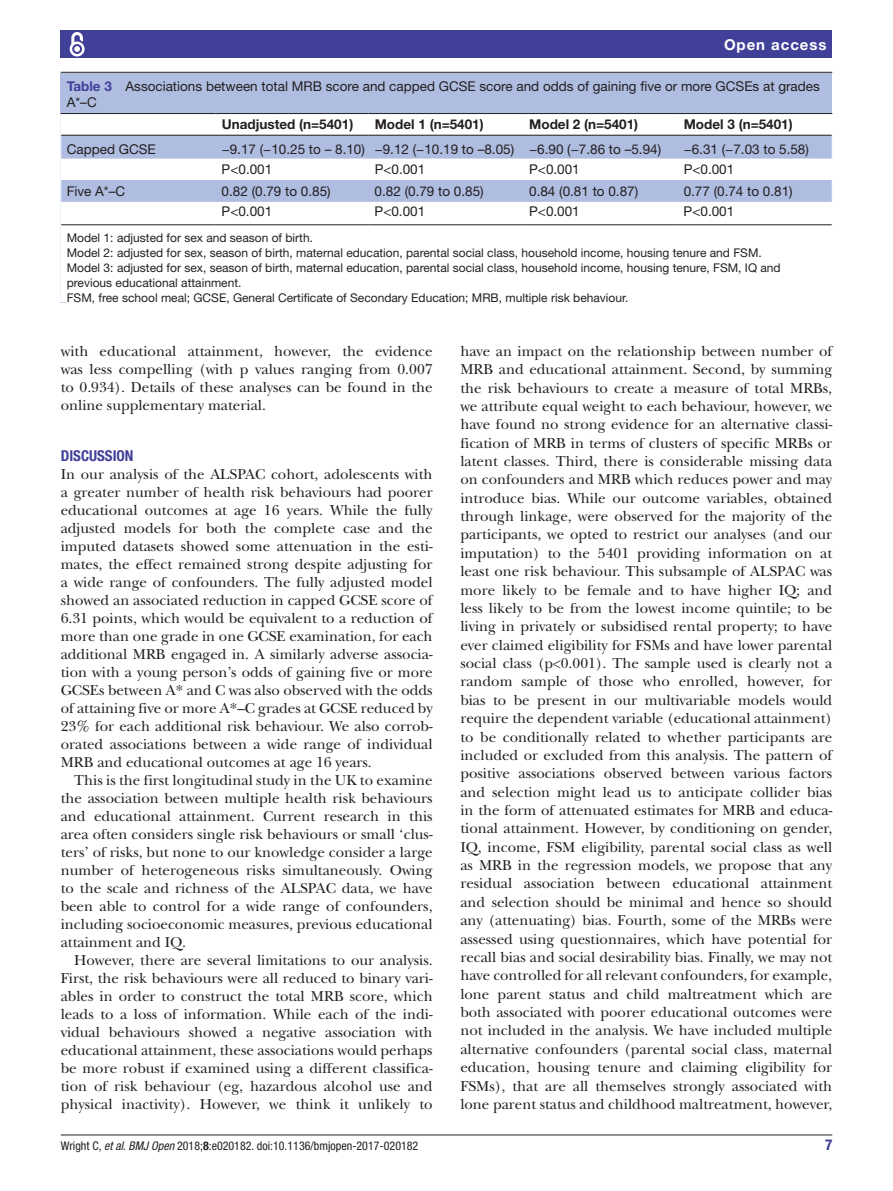
<style>
.page{position:relative;width:893px;height:1191px;background:#fff}
.page>*{position:absolute;margin:0;border:0;box-sizing:border-box;transform-origin:0 0}
.t1{font:15px/18.3px "New Baskerville";color:#231f20;text-align:justify}
.t2{font:700 condensed 15px "Helvetica Neue LT Std";color:#414099}
.t3{font:700 15px "Helvetica Neue LT Std";letter-spacing:.065em;color:#fff}
.t4{font:13.5px/16.5px "Helvetica Neue LT Std";color:#231f20}
.t5{font:700 13.5px "Helvetica Neue LT Std";color:#231f20}
.t6{font:12px/15px "Helvetica Neue LT Std";color:#231f20}
.t7{font:condensed 12px "Helvetica Neue LT Std";color:#231f20}
.s1{font-weight:700;color:#414099}
.s2{font-style:italic}
.s3{font-weight:700}
</style>
<div class="page">
<hr style="left:61px;top:1134px;width:771px;height:1px;background:#231f20">
<div style="left:61px;top:31px;width:771px;height:27px;background:#414099"></div>
<svg style="left:69px;top:32px;width:16px;height:25px"></svg>
<div style="left:61px;top:73px;width:771px;height:229px;background:#afbde1"></div>
<hr style="left:61px;top:72px;width:771px;height:1px;background:#231f20">
<div style="left:61px;top:114px;width:771px;height:188px;background:#fff"></div>
<svg style="left:61px;top:136px;width:771px;height:66px"></svg>
<hr style="left:61px;top:113px;width:155px;height:1px;background:#231f20">
<hr style="left:61px;top:135px;width:155px;height:1px;background:#231f20">
<hr style="left:216px;top:113px;width:153px;height:1px;background:#231f20">
<hr style="left:216px;top:135px;width:153px;height:1px;background:#231f20">
<hr style="left:369px;top:113px;width:154px;height:1px;background:#231f20">
<hr style="left:369px;top:135px;width:154px;height:1px;background:#231f20">
<hr style="left:523px;top:113px;width:155px;height:1px;background:#231f20">
<hr style="left:523px;top:135px;width:155px;height:1px;background:#231f20">
<hr style="left:678px;top:113px;width:154px;height:1px;background:#231f20">
<hr style="left:678px;top:135px;width:154px;height:1px;background:#231f20">
<hr style="left:216px;top:224px;width:153px;height:1px;background:#231f20">
<hr style="left:369px;top:224px;width:154px;height:1px;background:#231f20">
<hr style="left:523px;top:224px;width:155px;height:1px;background:#231f20">
<hr style="left:61px;top:224px;width:155px;height:1px;background:#231f20">
<hr style="left:678px;top:224px;width:154px;height:1px;background:#231f20">
<svg style="left:60px;top:114px;width:1px;height:111px"></svg>
<hr style="left:67px;top:242px;width:765px;height:1px;background:#fff">
<hr style="left:67px;top:257px;width:765px;height:1px;background:#fff">
<hr style="left:67px;top:287px;width:765px;height:1px;background:#fff">
<p class="t3" style="left:724px;top:35px;width:104px">Open access</p>
<p class="t4" style="left:67px;top:77px;width:755px"><span class="s1">Table 3</span> Associations between total MRB score and capped GCSE score and odds of gaining five or more GCSEs at grades<br>A*–C</p>
<p class="t5" style="left:222px;top:116px;width:133px">Unadjusted (n=5401)</p>
<p class="t5" style="left:375px;top:116px;width:111px">Model 1 (n=5401)</p>
<p class="t5" style="left:529px;top:116px;width:111px">Model 2 (n=5401)</p>
<p class="t5" style="left:684px;top:116px;width:111px">Model 3 (n=5401)</p>
<p class="t4" style="left:67px;top:141px;width:91px">Capped GCSE</p>
<p class="t4" style="left:222px;top:141px;width:441px">−9.17 (−10.25 to – 8.10) −9.12 (−10.19 to –8.05) −6.90 (−7.86 to –5.94)</p>
<p class="t4" style="left:684px;top:141px;width:127px">−6.31 (−7.03 to 5.58)</p>
<p class="t4" style="left:222px;top:161px;width:52px">P&lt;0.001</p>
<p class="t4" style="left:375px;top:161px;width:52px">P&lt;0.001</p>
<p class="t4" style="left:529px;top:161px;width:52px">P&lt;0.001</p>
<p class="t4" style="left:684px;top:161px;width:52px">P&lt;0.001</p>
<p class="t4" style="left:67px;top:182px;width:60px">Five A*–C</p>
<p class="t4" style="left:222px;top:182px;width:111px">0.82 (0.79 to 0.85)</p>
<p class="t4" style="left:375px;top:182px;width:111px">0.82 (0.79 to 0.85)</p>
<p class="t4" style="left:529px;top:182px;width:111px">0.84 (0.81 to 0.87)</p>
<p class="t4" style="left:684px;top:182px;width:111px">0.77 (0.74 to 0.81)</p>
<p class="t4" style="left:222px;top:202px;width:52px">P&lt;0.001</p>
<p class="t4" style="left:375px;top:202px;width:52px">P&lt;0.001</p>
<p class="t4" style="left:529px;top:202px;width:52px">P&lt;0.001</p>
<p class="t4" style="left:684px;top:202px;width:52px">P&lt;0.001</p>
<p class="t6" style="left:67px;top:230px;width:715px">Model 1: adjusted for sex and season of birth.<br>Model 2: adjusted for sex, season of birth, maternal education, parental social class, household income, housing tenure and FSM.<br>Model 3: adjusted for sex, season of birth, maternal education, parental social class, household income, housing tenure, FSM, IQ and previous educational attainment.<br>FSM, free school meal; GCSE, General Certificate of Secondary Education; MRB, multiple risk behaviour.</p>
<p class="t1" style="left:61px;top:342px;width:373px">with educational attainment, however, the evidence was less compelling (with p values ranging from 0.007 to 0.934). Details of these analyses can be found in the online supplementary material.</p>
<p class="t2" style="left:61px;top:447px;width:74px">DISCUSSION</p>
<p class="t1" style="left:61px;top:465px;width:373px">In our analysis of the ALSPAC cohort, adolescents with a greater number of health risk behaviours had poorer educational outcomes at age 16 years. While the fully adjusted models for both the complete case and the imputed datasets showed some attenuation in the esti&shy;mates, the effect remained strong despite adjusting for a wide range of confounders. The fully adjusted model showed an associated reduction in capped GCSE score of 6.31 points, which would be equivalent to a reduction of more than one grade in one GCSE examination, for each additional MRB engaged in. A similarly adverse associa&shy;tion with a young person’s odds of gaining five or more GCSEs between A* and C was also observed with the odds of attaining five or more A*–C grades at GCSE reduced by 23% for each additional risk behaviour. We also corrob&shy;orated associations between a wide range of individual MRB and educational outcomes at age 16 years.</p>
<p class="t1" style="left:61px;top:771px;width:373px;text-indent:14px">This is the first longitudinal study in the UK to examine the association between multiple health risk behaviours and educational attainment. Current research in this area often considers single risk behaviours or small ‘clus&shy;ters’ of risks, but none to our knowledge consider a large number of heterogeneous risks simultaneously. Owing to the scale and richness of the ALSPAC data, we have been able to control for a wide range of confounders, including socioeconomic measures, previous educational attainment and IQ.</p>
<p class="t1" style="left:61px;top:951px;width:373px;text-indent:14px">However, there are several limitations to our analysis.<br>First, the risk behaviours were all reduced to binary vari&shy;ables in order to construct the total MRB score, which leads to a loss of information. While each of the indi&shy;vidual behaviours showed a negative association with educational attainment, these associations would perhaps be more robust if examined using a different classifica&shy;tion of risk behaviour (eg, hazardous alcohol use and physical inactivity). However, we think it unlikely to</p>
<p class="t1" style="left:460px;top:342px;width:373px">have an impact on the relationship between number of MRB and educational attainment. Second, by summing the risk behaviours to create a measure of total MRBs, we attribute equal weight to each behaviour, however, we have found no strong evidence for an alternative classi&shy;fication of MRB in terms of clusters of specific MRBs or latent classes. Third, there is considerable missing data on confounders and MRB which reduces power and may introduce bias. While our outcome variables, obtained through linkage, were observed for the majority of the participants, we opted to restrict our analyses (and our imputation) to the 5401 providing information on at least one risk behaviour. This subsample of ALSPAC was more likely to be female and to have higher IQ; and less likely to be from the lowest income quintile; to be living in privately or subsidised rental property; to have ever claimed eligibility for FSMs and have lower parental social class (p&lt;0.001). The sample used is clearly not a random sample of those who enrolled, however, for bias to be present in our multivariable models would require the dependent variable (educational attainment) to be conditionally related to whether participants are included or excluded from this analysis. The pattern of positive associations observed between various factors and selection might lead us to anticipate collider bias in the form of attenuated estimates for MRB and educa&shy;tional attainment. However, by conditioning on gender, IQ, income, FSM eligibility, parental social class as well as MRB in the regression models, we propose that any residual association between educational attainment and selection should be minimal and hence so should any (attenuating) bias. Fourth, some of the MRBs were assessed using questionnaires, which have potential for recall bias and social desirability bias. Finally, we may not have controlled for all relevant confounders, for example, lone parent status and child maltreatment which are both associated with poorer educational outcomes were not included in the analysis. We have included multiple alternative confounders (parental social class, maternal education, housing tenure and claiming eligibility for FSMs), that are all themselves strongly associated with lone parent status and childhood maltreatment, however,</p>
<p class="t7" style="left:61px;top:1138px;width:359px">Wright C, <span class="s2">et al</span>. <span class="s2">BMJ Open</span> 2018;<span class="s3">8</span>:e020182. doi:10.1136/bmjopen-2017-020182</p>
<p class="t2" style="left:825px;top:1135px;width:9px">7</p>
</div>
